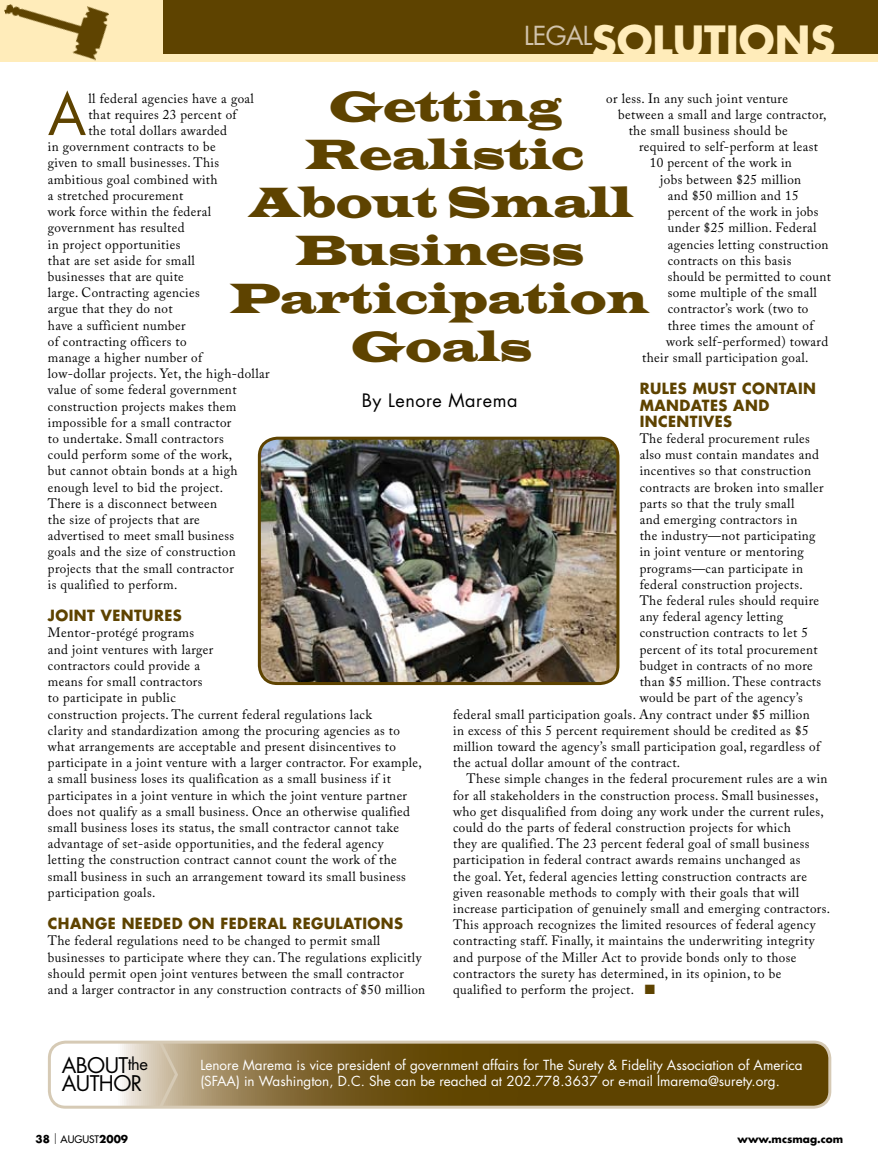
<style>
.page{position:relative;width:878px;height:1175px;background:#fff}
.page>*{position:absolute;margin:0;border:0;box-sizing:border-box;transform-origin:0 0}
.t1{font:56.4px "Futura";color:#5e4300}
.t2{font:43.5px/48px "Latin Wide";color:#5e4300;text-align:center;scale:.85 1}
.t3{font:700 40.5px "Futura";color:#ffecba}
.t4{font:21px/18px "Futura";letter-spacing:-.03em;color:#000}
.t5{font:18px "Futura";letter-spacing:.03em;color:#000}
.t6{font:700 15px/16.2px "Futura";letter-spacing:.03em;color:#5e4300}
.t7{font:13.5px/16.2px "Adobe Caslon Pro";letter-spacing:.03em;color:#000}
.t8{font:13.5px/15.5px "Futura";color:#fff}
.t9{font:700 10.5px "Futura";color:#000}
.s1{color:#5e4300}
.s2{font-size:16.5px}
.s3{font-weight:300;font-size:13.2px}
.s4{font-weight:400;font-size:10.2px}
</style>
<div class="page">
<div style="left:0;top:0;width:878px;height:56px;background:#5e4300"></div>
<div style="left:0;top:0;width:162px;height:56px;background:#ffecba"></div>
<div style="left:0;top:55px;width:878px;height:7px;background:#ffecba"></div>
<img style="left:4px;top:4px;width:105px;height:57px">
<svg style="left:50px;top:1044px;width:779px;height:63px;background:#806a34"></svg>
<div style="left:48px;top:1040px;width:783px;height:68px;border:3px solid #d6cab5;border-radius:16px"></div>
<svg style="left:159px;top:1042px;width:19px;height:65px"></svg>
<img style="left:259px;top:440px;width:359px;height:243px">
<div style="left:258px;top:436px;width:361px;height:249px;border:3px solid #5e4300;border-radius:18px"></div>
<h3 class="t3" style="left:524px;top:12px;width:313px"><sup>legal</sup>SOLUTIONS</h3>
<h2 class="t2" style="left:229px;top:81px;width:495px">Getting<br>Realistic<br>About Small<br>Business<br>Participation<br>Goals</h2>
<h1 class="t1" style="left:48px;top:75px;width:40px">A</h1>
<p class="t7" style="left:88px;top:90px;width:167px">ll federal agencies have a goal</p>
<p class="t7" style="left:606px;top:90px;width:183px">or less. In any such joint venture</p>
<p class="t7" style="left:618px;top:106px;width:210px">between a small and large contractor,</p>
<p class="t7" style="left:628px;top:122px;width:160px">the small business should be</p>
<p class="t7" style="left:639px;top:138px;width:180px">required to self-perform at least</p>
<p class="t7" style="left:649px;top:155px;width:144px">10 percent of the work in</p>
<p class="t7" style="left:660px;top:171px;width:142px">jobs between $25 million</p>
<p class="t7" style="left:667px;top:187px;width:132px">and $50 million and 15</p>
<p class="t7" style="left:667px;top:203px;width:152px">percent of the work in jobs</p>
<p class="t7" style="left:667px;top:219px;width:150px">under $25 million. Federal</p>
<p class="t7" style="left:667px;top:236px;width:162px">agencies letting construction</p>
<p class="t7" style="left:667px;top:252px;width:125px">contracts on this basis</p>
<p class="t7" style="left:667px;top:268px;width:165px">should be permitted to count</p>
<p class="t7" style="left:667px;top:284px;width:151px">some multiple of the small</p>
<p class="t7" style="left:667px;top:300px;width:142px">contractor’s work (two to</p>
<p class="t7" style="left:667px;top:317px;width:147px">three times the amount of</p>
<p class="t7" style="left:666px;top:333px;width:163px">work self-performed) toward</p>
<p class="t7" style="left:642px;top:349px;width:168px">their small participation goal.</p>
<p class="t6" style="left:639px;top:380px;width:178px">RULES MUST CONTAIN<br>MANDATES AND<br>INCENTIVES</p>
<p class="t7" style="left:639px;top:430px;width:172px">The federal procurement rules</p>
<p class="t7" style="left:639px;top:446px;width:181px">also must contain mandates and</p>
<p class="t7" style="left:639px;top:462px;width:173px">incentives so that construction</p>
<p class="t7" style="left:639px;top:479px;width:185px">contracts are broken into smaller</p>
<p class="t7" style="left:639px;top:495px;width:156px">parts so that the truly small</p>
<p class="t7" style="left:639px;top:511px;width:159px">and emerging contractors in</p>
<p class="t7" style="left:639px;top:527px;width:177px">the industry—not participating</p>
<p class="t7" style="left:639px;top:543px;width:166px">in joint venture or mentoring</p>
<p class="t7" style="left:639px;top:560px;width:165px">programs—can participate in</p>
<p class="t7" style="left:639px;top:576px;width:164px">federal construction projects.</p>
<p class="t7" style="left:639px;top:592px;width:181px">The federal rules should require</p>
<p class="t7" style="left:639px;top:608px;width:145px">any federal agency letting</p>
<p class="t7" style="left:639px;top:624px;width:170px">construction contracts to let 5</p>
<p class="t7" style="left:639px;top:641px;width:179px">percent of its total procurement</p>
<p class="t7" style="left:639px;top:657px;width:174px">budget in contracts of no more</p>
<p class="t7" style="left:639px;top:673px;width:183px">than $5 million. These contracts</p>
<p class="t7" style="left:639px;top:689px;width:165px">would be part of the agency’s</p>
<p class="t7" style="left:453px;top:705px;width:358px">federal small participation goals. Any contract under $5 million</p>
<p class="t7" style="left:453px;top:722px;width:357px">in excess of this 5 percent requirement should be credited as $5</p>
<p class="t7" style="left:453px;top:738px;width:368px">million toward the agency’s small participation goal, regardless of</p>
<p class="t7" style="left:453px;top:754px;width:229px">the actual dollar amount of the contract.</p>
<p class="t7" style="left:466px;top:770px;width:362px">These simple changes in the federal procurement rules are a win</p>
<p class="t7" style="left:453px;top:786px;width:367px">for all stakeholders in the construction process. Small businesses,</p>
<p class="t7" style="left:453px;top:803px;width:372px">who get disqualified from doing any work under the current rules,</p>
<p class="t7" style="left:453px;top:819px;width:339px">could do the parts of federal construction projects for which</p>
<p class="t7" style="left:453px;top:835px;width:358px">they are qualified. The 23 percent federal goal of small business</p>
<p class="t7" style="left:453px;top:851px;width:349px">participation in federal contract awards remains unchanged as</p>
<p class="t7" style="left:453px;top:867px;width:355px">the goal. Yet, federal agencies letting construction contracts are</p>
<p class="t7" style="left:453px;top:884px;width:347px">given reasonable methods to comply with their goals that will</p>
<p class="t7" style="left:453px;top:900px;width:378px">increase participation of genuinely small and emerging contractors.</p>
<p class="t7" style="left:453px;top:916px;width:364px">This approach recognizes the limited resources of federal agency</p>
<p class="t7" style="left:453px;top:932px;width:363px">contracting staff. Finally, it maintains the underwriting integrity</p>
<p class="t7" style="left:453px;top:948px;width:345px">and purpose of the Miller Act to provide bonds only to those</p>
<p class="t7" style="left:453px;top:965px;width:330px">contractors the surety has determined, in its opinion, to be</p>
<p class="t7" style="left:453px;top:981px;width:203px">qualified to perform the project. <span class="s1">■</span></p>
<p class="t7" style="left:88px;top:106px;width:150px">that requires 23 percent of</p>
<p class="t7" style="left:88px;top:122px;width:140px">the total dollars awarded</p>
<p class="t7" style="left:48px;top:138px;width:169px">in government contracts to be</p>
<p class="t7" style="left:48px;top:155px;width:173px">given to small businesses. This</p>
<p class="t7" style="left:48px;top:171px;width:171px">ambitious goal combined with</p>
<p class="t7" style="left:48px;top:187px;width:137px">a stretched procurement</p>
<p class="t7" style="left:48px;top:203px;width:165px">work force within the federal</p>
<p class="t7" style="left:48px;top:219px;width:138px">government has resulted</p>
<p class="t7" style="left:48px;top:236px;width:134px">in project opportunities</p>
<p class="t7" style="left:48px;top:252px;width:149px">that are set aside for small</p>
<p class="t7" style="left:48px;top:268px;width:137px">businesses that are quite</p>
<p class="t7" style="left:48px;top:284px;width:153px">large. Contracting agencies</p>
<p class="t7" style="left:48px;top:300px;width:126px">argue that they do not</p>
<p class="t7" style="left:48px;top:317px;width:139px">have a sufficient number</p>
<p class="t7" style="left:48px;top:333px;width:140px">of contracting officers to</p>
<p class="t7" style="left:48px;top:349px;width:156px">manage a higher number of</p>
<p class="t7" style="left:48px;top:365px;width:223px">low-dollar projects. Yet, the high-dollar</p>
<p class="t7" style="left:48px;top:381px;width:190px">value of some federal government</p>
<p class="t7" style="left:48px;top:398px;width:190px">construction projects makes them</p>
<p class="t7" style="left:48px;top:414px;width:185px">impossible for a small contractor</p>
<p class="t7" style="left:48px;top:430px;width:177px">to undertake. Small contractors</p>
<p class="t7" style="left:48px;top:446px;width:186px">could perform some of the work,</p>
<p class="t7" style="left:48px;top:462px;width:191px">but cannot obtain bonds at a high</p>
<p class="t7" style="left:48px;top:479px;width:177px">enough level to bid the project.</p>
<p class="t7" style="left:48px;top:495px;width:171px">There is a disconnect between</p>
<p class="t7" style="left:48px;top:511px;width:153px">the size of projects that are</p>
<p class="t7" style="left:48px;top:527px;width:188px">advertised to meet small business</p>
<p class="t7" style="left:48px;top:543px;width:189px">goals and the size of construction</p>
<p class="t7" style="left:48px;top:560px;width:187px">projects that the small contractor</p>
<p class="t7" style="left:48px;top:576px;width:131px">is qualified to perform.</p>
<p class="t6" style="left:48px;top:607px;width:135px">JOINT VENTURES</p>
<p class="t7" style="left:48px;top:624px;width:375px">Mentor-protégé programs<br>and joint ventures with larger<br>contractors could provide a<br>means for small contractors<br>to participate in public<br>construction projects. The current federal regulations lack<br>clarity and standardization among the procuring agencies as to what arrangements are acceptable and present disincentives to participate in a joint venture with a larger contractor. For example, a small business loses its qualification as a small business if it participates in a joint venture in which the joint venture partner does not qualify as a small business. Once an otherwise qualified small business loses its status, the small contractor cannot take advantage of set-aside opportunities, and the federal agency letting the construction contract cannot count the work of the small business in such an arrangement toward its small business participation goals.</p>
<p class="t6" style="left:48px;top:915px;width:357px">CHANGE NEEDED ON FEDERAL REGULATIONS</p>
<p class="t7" style="left:48px;top:932px;width:379px">The federal regulations need to be changed to permit small businesses to participate where they can. The regulations explicitly should permit open joint ventures between the small contractor and a larger contractor in any construction contracts of $50 million</p>
<h3 class="t5" style="left:362px;top:388px;width:157px">By Lenore Marema</h3>
<h3 class="t4" style="left:62px;top:1056px;width:88px">About<span class="s2">the<br></span>Author</h3>
<p class="t8" style="left:200px;top:1057px;width:604px">Lenore Marema is vice president of government affairs for The Surety &amp; Fidelity Association of America (SFAA) in Washington, D.C. She can be reached at 202.778.3637 or e-mail lmarema@surety.org.</p>
<p class="t9" style="left:36px;top:1131px;width:94px">38 <span class="s3">|</span> <span class="s4">AUGUST</span>2009</p>
<p class="t9" style="left:737px;top:1131px;width:107px">www.mcsmag.com</p>
</div>
